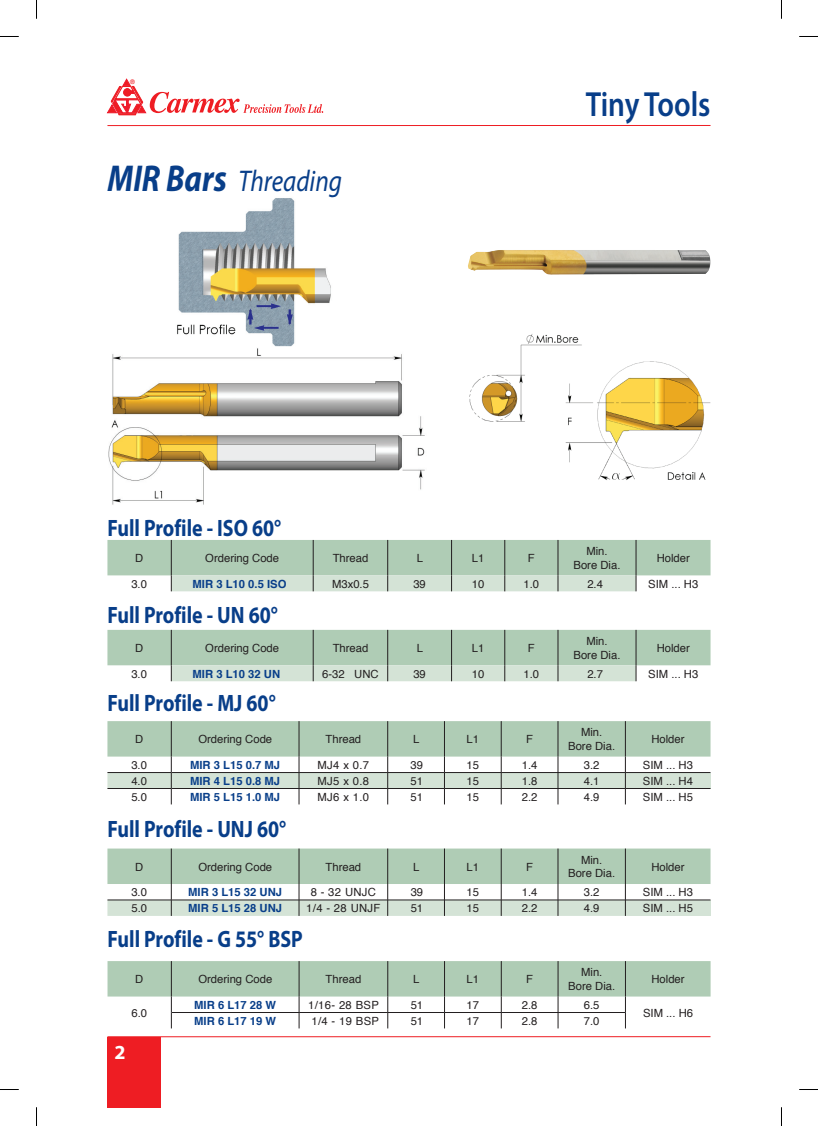
<style>
.page{position:relative;width:818px;height:1126px;background:#fff}
.page>*{position:absolute;margin:0;border:0;box-sizing:border-box;transform-origin:0 0}
.t1{font:600 35px "Myriad Pro";color:#083e89;scale:.84 1}
.t2{font:italic 30px "Myriad Pro";color:#083e89;scale:.84 1}
.t3{font:700 23.75px "Myriad Pro";color:#083e89;scale:.84 1}
.t4{font:700 20px "Myriad Pro";color:#fff}
.t5{font:11.25px/13.5px "Helvetica";color:#231f20;text-align:center}
.t6{font:700 11.25px "Helvetica";color:#083e89}
.t7{font:500 8.75px "Win Soft Pro";color:#ee1d23}
.s1{font-weight:700;font-size:37.5px}
</style>
<div class="page">
<div style="left:107px;top:1036px;width:53px;height:71px;background:#ee1d23"></div>
<hr style="left:107px;top:1036px;width:603px;height:1px;background:#ee1d23">
<img style="left:177px;top:198px;width:154px;height:149px">
<img style="left:468px;top:250px;width:242px;height:25px">
<img style="left:565px;top:361px;width:146px;height:119px">
<img style="left:108px;top:348px;width:317px;height:157px">
<img style="left:469px;top:334px;width:117px;height:94px">
<hr style="left:107px;top:125px;width:603px;height:1px;background:#ee1d23">
<svg style="left:107px;top:79px;width:216px;height:36px"></svg>
<svg style="left:107px;top:540px;width:603px;height:51px;background:#bbd3c0"></svg>
<svg style="left:107px;top:629px;width:603px;height:52px;background:#bdd3c1"></svg>
<svg style="left:107px;top:721px;width:603px;height:83px"></svg>
<svg style="left:107px;top:848px;width:603px;height:67px"></svg>
<svg style="left:107px;top:961px;width:603px;height:67px"></svg>
<svg style="left:0;top:36px;width:19px;height:1px"></svg>
<svg style="left:799px;top:36px;width:18px;height:1px"></svg>
<svg style="left:0;top:1089px;width:19px;height:1px"></svg>
<svg style="left:799px;top:1089px;width:18px;height:1px"></svg>
<svg style="left:36px;top:0;width:1px;height:19px"></svg>
<svg style="left:36px;top:1107px;width:1px;height:18px"></svg>
<p class="t7" style="left:130px;top:75px;width:7px">®</p>
<h2 class="t2" style="left:107px;top:162px;width:281px"><span class="s1">MIR Bars</span> Threading</h2>
<h3 class="t3" style="left:107px;top:512px;width:208px">Full Profile - ISO 60°</h3>
<h1 class="t1" style="left:585px;top:82px;width:150px">Tiny Tools</h1>
<p class="t5" style="left:135px;top:551px;width:10px">D</p>
<p class="t5" style="left:205px;top:551px;width:75px">Ordering Code</p>
<p class="t5" style="left:332px;top:551px;width:37px">Thread</p>
<p class="t5" style="left:416px;top:551px;width:8px">L</p>
<p class="t5" style="left:471px;top:551px;width:14px">L1</p>
<p class="t5" style="left:527px;top:551px;width:8px">F</p>
<p class="t5" style="left:573px;top:544px;width:48px">Min.<br>Bore Dia.</p>
<p class="t5" style="left:656px;top:551px;width:35px">Holder</p>
<p class="t5" style="left:131px;top:577px;width:17px">3.0</p>
<p class="t6" style="left:192px;top:574px;width:95px">MIR 3 L10 0.5 ISO</p>
<p class="t5" style="left:332px;top:577px;width:38px">M3x0.5</p>
<p class="t5" style="left:413px;top:577px;width:14px">39</p>
<p class="t5" style="left:471px;top:577px;width:14px">10</p>
<p class="t5" style="left:523px;top:577px;width:17px">1.0</p>
<p class="t5" style="left:587px;top:577px;width:17px">2.4</p>
<p class="t5" style="left:648px;top:577px;width:52px">SIM ... H3</p>
<h3 class="t3" style="left:107px;top:599px;width:204px">Full Profile - UN 60°</h3>
<p class="t5" style="left:135px;top:641px;width:10px">D</p>
<p class="t5" style="left:205px;top:641px;width:75px">Ordering Code</p>
<p class="t5" style="left:332px;top:641px;width:37px">Thread</p>
<p class="t5" style="left:416px;top:641px;width:8px">L</p>
<p class="t5" style="left:471px;top:641px;width:14px">L1</p>
<p class="t5" style="left:527px;top:641px;width:8px">F</p>
<p class="t5" style="left:573px;top:634px;width:48px">Min.<br>Bore Dia.</p>
<p class="t5" style="left:656px;top:641px;width:35px">Holder</p>
<p class="t5" style="left:131px;top:667px;width:17px">3.0</p>
<p class="t6" style="left:192px;top:664px;width:89px">MIR 3 L10 32 UN</p>
<p class="t5" style="left:322px;top:667px;width:58px">6-32 UNC</p>
<p class="t5" style="left:413px;top:667px;width:14px">39</p>
<p class="t5" style="left:471px;top:667px;width:14px">10</p>
<p class="t5" style="left:523px;top:667px;width:17px">1.0</p>
<p class="t5" style="left:587px;top:667px;width:17px">2.7</p>
<p class="t5" style="left:648px;top:667px;width:52px">SIM ... H3</p>
<h3 class="t3" style="left:107px;top:687px;width:202px">Full Profile - MJ 60°</h3>
<p class="t5" style="left:135px;top:732px;width:10px">D</p>
<p class="t5" style="left:198px;top:732px;width:75px">Ordering Code</p>
<p class="t5" style="left:325px;top:732px;width:37px">Thread</p>
<p class="t5" style="left:413px;top:732px;width:8px">L</p>
<p class="t5" style="left:466px;top:732px;width:14px">L1</p>
<p class="t5" style="left:526px;top:732px;width:8px">F</p>
<p class="t5" style="left:568px;top:726px;width:48px">Min.<br>Bore Dia.</p>
<p class="t5" style="left:651px;top:732px;width:35px">Holder</p>
<p class="t5" style="left:131px;top:758px;width:17px">3.0</p>
<p class="t6" style="left:190px;top:755px;width:92px">MIR 3 L15 0.7 MJ</p>
<p class="t5" style="left:317px;top:758px;width:53px">MJ4 x 0.7</p>
<p class="t5" style="left:410px;top:758px;width:14px">39</p>
<p class="t5" style="left:466px;top:758px;width:14px">15</p>
<p class="t5" style="left:521px;top:758px;width:17px">1.4</p>
<p class="t5" style="left:583px;top:758px;width:17px">3.2</p>
<p class="t5" style="left:642px;top:758px;width:52px">SIM ... H3</p>
<p class="t5" style="left:131px;top:774px;width:17px">4.0</p>
<p class="t6" style="left:190px;top:771px;width:92px">MIR 4 L15 0.8 MJ</p>
<p class="t5" style="left:317px;top:774px;width:53px">MJ5 x 0.8</p>
<p class="t5" style="left:410px;top:774px;width:14px">51</p>
<p class="t5" style="left:466px;top:774px;width:14px">15</p>
<p class="t5" style="left:521px;top:774px;width:17px">1.8</p>
<p class="t5" style="left:583px;top:774px;width:17px">4.1</p>
<p class="t5" style="left:642px;top:774px;width:52px">SIM ... H4</p>
<p class="t5" style="left:131px;top:790px;width:17px">5.0</p>
<p class="t6" style="left:190px;top:787px;width:92px">MIR 5 L15 1.0 MJ</p>
<p class="t5" style="left:317px;top:790px;width:53px">MJ6 x 1.0</p>
<p class="t5" style="left:410px;top:790px;width:14px">51</p>
<p class="t5" style="left:466px;top:790px;width:14px">15</p>
<p class="t5" style="left:521px;top:790px;width:17px">2.2</p>
<p class="t5" style="left:583px;top:790px;width:17px">4.9</p>
<p class="t5" style="left:642px;top:790px;width:52px">SIM ... H5</p>
<h3 class="t3" style="left:107px;top:813px;width:214px">Full Profile - UNJ 60°</h3>
<p class="t5" style="left:135px;top:860px;width:10px">D</p>
<p class="t5" style="left:198px;top:860px;width:75px">Ordering Code</p>
<p class="t5" style="left:325px;top:860px;width:37px">Thread</p>
<p class="t5" style="left:413px;top:860px;width:8px">L</p>
<p class="t5" style="left:466px;top:860px;width:14px">L1</p>
<p class="t5" style="left:526px;top:860px;width:8px">F</p>
<p class="t5" style="left:568px;top:853px;width:48px">Min.<br>Bore Dia.</p>
<p class="t5" style="left:651px;top:860px;width:35px">Holder</p>
<p class="t5" style="left:131px;top:885px;width:17px">3.0</p>
<p class="t6" style="left:188px;top:883px;width:95px">MIR 3 L15 32 UNJ</p>
<p class="t5" style="left:310px;top:885px;width:67px">8 - 32 UNJC</p>
<p class="t5" style="left:410px;top:885px;width:14px">39</p>
<p class="t5" style="left:466px;top:885px;width:14px">15</p>
<p class="t5" style="left:521px;top:885px;width:17px">1.4</p>
<p class="t5" style="left:583px;top:885px;width:17px">3.2</p>
<p class="t5" style="left:642px;top:885px;width:52px">SIM ... H3</p>
<p class="t5" style="left:131px;top:901px;width:17px">5.0</p>
<p class="t6" style="left:188px;top:899px;width:95px">MIR 5 L15 28 UNJ</p>
<p class="t5" style="left:306px;top:901px;width:76px">1/4 - 28 UNJF</p>
<p class="t5" style="left:410px;top:901px;width:14px">51</p>
<p class="t5" style="left:466px;top:901px;width:14px">15</p>
<p class="t5" style="left:521px;top:901px;width:17px">2.2</p>
<p class="t5" style="left:583px;top:901px;width:17px">4.9</p>
<p class="t5" style="left:642px;top:901px;width:52px">SIM ... H5</p>
<h3 class="t3" style="left:107px;top:923px;width:234px">Full Profile - G 55° BSP</h3>
<p class="t5" style="left:135px;top:972px;width:10px">D</p>
<p class="t5" style="left:198px;top:972px;width:75px">Ordering Code</p>
<p class="t5" style="left:325px;top:972px;width:37px">Thread</p>
<p class="t5" style="left:413px;top:972px;width:8px">L</p>
<p class="t5" style="left:466px;top:972px;width:14px">L1</p>
<p class="t5" style="left:526px;top:972px;width:8px">F</p>
<p class="t5" style="left:568px;top:965px;width:48px">Min.<br>Bore Dia.</p>
<p class="t5" style="left:651px;top:972px;width:35px">Holder</p>
<p class="t5" style="left:131px;top:1006px;width:17px">6.0</p>
<p class="t6" style="left:194px;top:995px;width:83px">MIR 6 L17 28 W</p>
<p class="t5" style="left:308px;top:998px;width:72px">1/16- 28 BSP</p>
<p class="t5" style="left:410px;top:998px;width:14px">51</p>
<p class="t5" style="left:466px;top:998px;width:14px">17</p>
<p class="t5" style="left:521px;top:998px;width:17px">2.8</p>
<p class="t5" style="left:583px;top:998px;width:17px">6.5</p>
<p class="t5" style="left:642px;top:1006px;width:52px">SIM ... H6</p>
<p class="t6" style="left:194px;top:1011px;width:83px">MIR 6 L17 19 W</p>
<p class="t5" style="left:311px;top:1014px;width:69px">1/4 - 19 BSP</p>
<p class="t5" style="left:410px;top:1014px;width:14px">51</p>
<p class="t5" style="left:466px;top:1014px;width:14px">17</p>
<p class="t5" style="left:521px;top:1014px;width:17px">2.8</p>
<p class="t5" style="left:583px;top:1014px;width:17px">7.0</p>
<h3 class="t4" style="left:114px;top:1038px;width:13px">2</h3>
</div>
